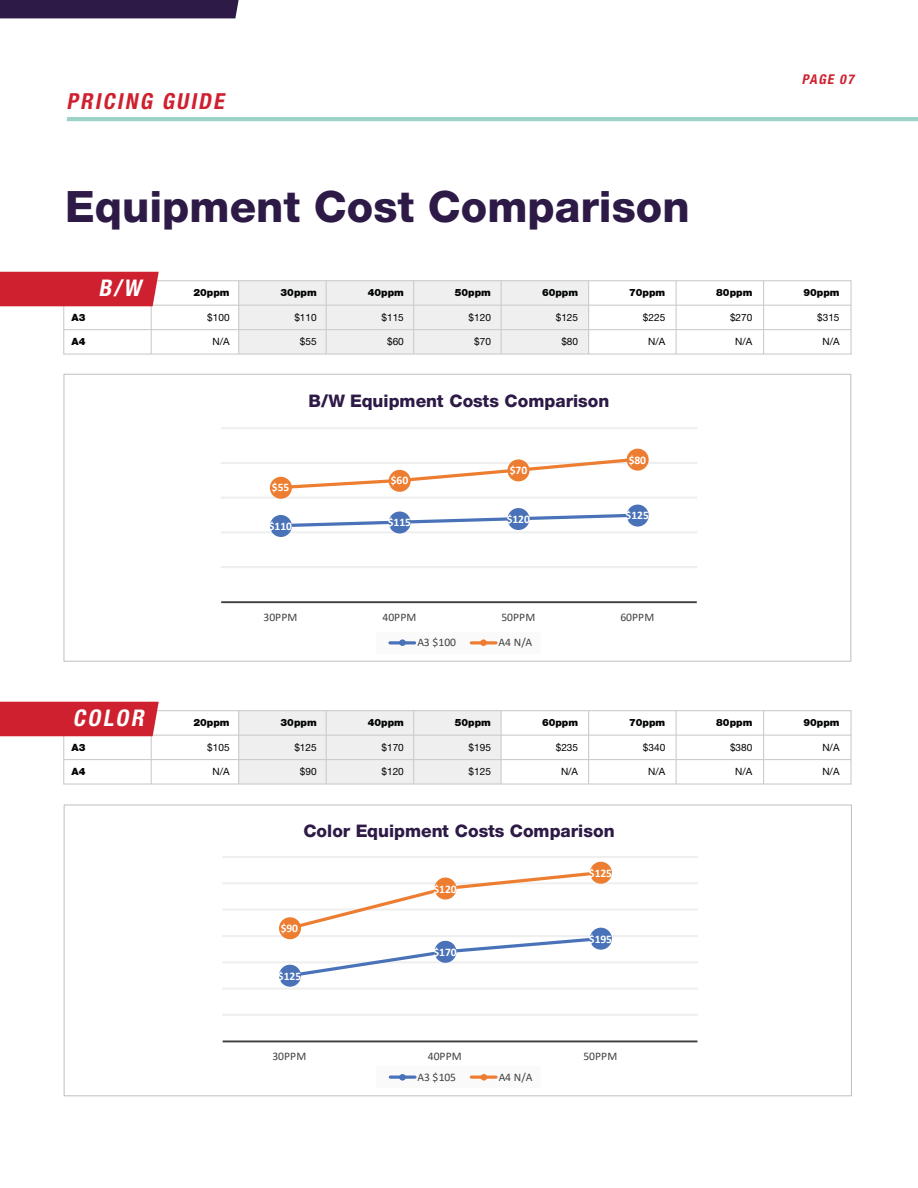
<style>
.page{position:relative;width:918px;height:1188px;background:#fff}
.page>*{position:absolute;margin:0;border:0;box-sizing:border-box;transform-origin:0 0}
.t1{font:800 43.35px "Helvetica Neue LT Std";color:#2d1a46}
.t2{font:italic 700 condensed 22.95px "Helvetica Neue LT Std";color:#fff}
.t3{font:italic 700 condensed 22.2px "Helvetica Neue LT Std";color:#cf202f}
.t4{font:800 17.4px "Helvetica Neue LT Std";letter-spacing:-.005em;color:#2d1a46}
.t5{font:italic 700 condensed 13.5px "Helvetica Neue LT Std";color:#cf202f}
.t6{font:11.55px "Calibri";letter-spacing:-.005em;color:#404141}
.t7{font:700 11.55px "Calibri";letter-spacing:-.005em;color:#fff}
.t8{font:10.05px "Helvetica Neue LT Std";color:#020304}
.t9{font:900 10.05px "Helvetica Neue LT Std";color:#020304}
</style>
<div class="page">
<div style="left:239px;top:281px;width:350px;height:73px;background:#efefef"></div>
<div style="left:0;top:0;width:239px;height:18px;background:#2d1a46"></div>
<hr style="left:67px;top:117px;width:851px;height:4px;background:#9dd2c9">
<div style="left:63px;top:280px;width:789px;height:75px;border:1px solid #cdcccc"></div>
<hr style="left:64px;top:329px;width:787px;height:1px;background:#cdcccc">
<hr style="left:64px;top:305px;width:787px;height:1px;background:#cdcccc">
<hr style="left:763px;top:281px;width:1px;height:73px;background:#cdcccc">
<hr style="left:676px;top:281px;width:1px;height:73px;background:#cdcccc">
<hr style="left:588px;top:281px;width:1px;height:73px;background:#cdcccc">
<hr style="left:501px;top:281px;width:1px;height:73px;background:#cdcccc">
<hr style="left:413px;top:281px;width:1px;height:73px;background:#cdcccc">
<hr style="left:326px;top:281px;width:1px;height:73px;background:#cdcccc">
<hr style="left:238px;top:281px;width:1px;height:73px;background:#cdcccc">
<hr style="left:151px;top:281px;width:1px;height:73px;background:#cdcccc">
<div style="left:0;top:272px;width:159px;height:34px;background:#cf202f"></div>
<div style="left:239px;top:711px;width:262px;height:73px;background:#efefef"></div>
<div style="left:63px;top:710px;width:789px;height:75px;border:1px solid #cdcccc"></div>
<hr style="left:64px;top:759px;width:787px;height:1px;background:#cdcccc">
<hr style="left:64px;top:735px;width:787px;height:1px;background:#cdcccc">
<hr style="left:763px;top:711px;width:1px;height:73px;background:#cdcccc">
<hr style="left:676px;top:711px;width:1px;height:73px;background:#cdcccc">
<hr style="left:588px;top:711px;width:1px;height:73px;background:#cdcccc">
<hr style="left:501px;top:711px;width:1px;height:73px;background:#cdcccc">
<hr style="left:413px;top:711px;width:1px;height:73px;background:#cdcccc">
<hr style="left:326px;top:711px;width:1px;height:73px;background:#cdcccc">
<hr style="left:238px;top:711px;width:1px;height:73px;background:#cdcccc">
<hr style="left:151px;top:711px;width:1px;height:73px;background:#cdcccc">
<div style="left:0;top:702px;width:159px;height:34px;background:#cf202f"></div>
<div style="left:221px;top:427px;width:476px;height:2px;border:1px solid #efefef"></div>
<div style="left:221px;top:462px;width:476px;height:2px;border:1px solid #efefef"></div>
<div style="left:221px;top:497px;width:476px;height:2px;border:1px solid #efefef"></div>
<div style="left:221px;top:531px;width:476px;height:2px;border:1px solid #efefef"></div>
<div style="left:221px;top:566px;width:476px;height:2px;border:1px solid #efefef"></div>
<hr style="left:221px;top:601px;width:476px;height:2px;background:#404141">
<svg style="left:277px;top:512px;width:358px;height:17px"></svg>
<div style="left:270px;top:515px;width:22px;height:22px;background:#4972b8;border-radius:50%"></div>
<div style="left:389px;top:512px;width:22px;height:22px;background:#4972b8;border-radius:50%"></div>
<div style="left:507px;top:508px;width:22px;height:22px;background:#4972b8;border-radius:50%"></div>
<div style="left:627px;top:505px;width:22px;height:22px;background:#4972b8;border-radius:50%"></div>
<svg style="left:277px;top:456px;width:358px;height:34px"></svg>
<div style="left:270px;top:477px;width:22px;height:22px;background:#ed7d30;border-radius:50%"></div>
<div style="left:389px;top:470px;width:22px;height:22px;background:#ed7d30;border-radius:50%"></div>
<div style="left:507px;top:459px;width:22px;height:22px;background:#ed7d30;border-radius:50%"></div>
<div style="left:627px;top:449px;width:22px;height:22px;background:#ed7d30;border-radius:50%"></div>
<div style="left:377px;top:632px;width:164px;height:22px;background:#fafafa"></div>
<hr style="left:390px;top:641px;width:25px;height:3px;background:#4972b8">
<div style="left:399px;top:639px;width:7px;height:7px;background:#4972b8;border-radius:50%"></div>
<hr style="left:471px;top:641px;width:25px;height:3px;background:#ed7d30">
<div style="left:480px;top:639px;width:7px;height:7px;background:#ed7d30;border-radius:50%"></div>
<div style="left:222px;top:856px;width:476px;height:2px;border:1px solid #efefef"></div>
<div style="left:222px;top:882px;width:476px;height:2px;border:1px solid #efefef"></div>
<div style="left:222px;top:908px;width:476px;height:3px;border:1px solid #efefef"></div>
<div style="left:222px;top:935px;width:476px;height:2px;border:1px solid #efefef"></div>
<div style="left:222px;top:961px;width:476px;height:2px;border:1px solid #efefef"></div>
<div style="left:222px;top:988px;width:476px;height:2px;border:1px solid #efefef"></div>
<div style="left:222px;top:1014px;width:476px;height:2px;border:1px solid #efefef"></div>
<hr style="left:222px;top:1040px;width:475px;height:2px;background:#404141">
<div style="left:279px;top:965px;width:22px;height:22px;background:#4972b8;border-radius:50%"></div>
<div style="left:590px;top:928px;width:22px;height:22px;background:#4972b8;border-radius:50%"></div>
<svg style="left:286px;top:869px;width:318px;height:110px"></svg>
<div style="left:279px;top:917px;width:22px;height:22px;background:#ed7d30;border-radius:50%"></div>
<div style="left:434px;top:878px;width:22px;height:22px;background:#ed7d30;border-radius:50%"></div>
<div style="left:590px;top:862px;width:22px;height:22px;background:#ed7d30;border-radius:50%"></div>
<div style="left:377px;top:1066px;width:164px;height:22px;background:#fafafa"></div>
<hr style="left:390px;top:1076px;width:25px;height:3px;background:#4972b8">
<div style="left:399px;top:1074px;width:7px;height:7px;background:#4972b8;border-radius:50%"></div>
<hr style="left:471px;top:1076px;width:25px;height:3px;background:#ed7d30">
<div style="left:481px;top:1074px;width:6px;height:7px;background:#ed7d30;border-radius:50%"></div>
<h3 class="t3" style="left:67px;top:88px;width:163px">PRICING GUIDE</h3>
<h1 class="t1" style="left:65px;top:180px;width:626px">Equipment Cost Comparison</h1>
<h3 class="t5" style="left:802px;top:71px;width:56px">PAGE 07</h3>
<p class="t9" style="left:71px;top:311px;width:15px">A3</p>
<p class="t9" style="left:71px;top:335px;width:15px">A4</p>
<h2 class="t2" style="left:98px;top:274px;width:49px">B/W</h2>
<h2 class="t2" style="left:73px;top:704px;width:77px">COLOR</h2>
<p class="t9" style="left:71px;top:741px;width:15px">A3</p>
<p class="t9" style="left:71px;top:765px;width:15px">A4</p>
<p class="t9" style="left:193px;top:287px;width:38px">20ppm</p>
<p class="t9" style="left:281px;top:287px;width:38px">30ppm</p>
<p class="t9" style="left:368px;top:287px;width:38px">40ppm</p>
<p class="t9" style="left:455px;top:287px;width:38px">50ppm</p>
<p class="t9" style="left:542px;top:287px;width:38px">60ppm</p>
<p class="t9" style="left:629px;top:287px;width:38px">70ppm</p>
<p class="t9" style="left:716px;top:287px;width:38px">80ppm</p>
<p class="t9" style="left:803px;top:287px;width:38px">90ppm</p>
<p class="t8" style="left:207px;top:311px;width:24px">$100</p>
<p class="t8" style="left:294px;top:311px;width:24px">$110</p>
<p class="t8" style="left:382px;top:311px;width:24px">$115</p>
<p class="t8" style="left:469px;top:311px;width:24px">$120</p>
<p class="t8" style="left:556px;top:311px;width:24px">$125</p>
<p class="t8" style="left:643px;top:311px;width:24px">$225</p>
<p class="t8" style="left:730px;top:311px;width:24px">$270</p>
<p class="t8" style="left:817px;top:311px;width:24px">$315</p>
<p class="t8" style="left:212px;top:335px;width:19px">N/A</p>
<p class="t8" style="left:300px;top:335px;width:18px">$55</p>
<p class="t8" style="left:387px;top:335px;width:18px">$60</p>
<p class="t8" style="left:474px;top:335px;width:18px">$70</p>
<p class="t8" style="left:561px;top:335px;width:18px">$80</p>
<p class="t8" style="left:648px;top:335px;width:19px">N/A</p>
<p class="t8" style="left:735px;top:335px;width:19px">N/A</p>
<p class="t8" style="left:822px;top:335px;width:19px">N/A</p>
<p class="t7" style="left:272px;top:479px;width:19px">$55</p>
<h3 class="t4" style="left:309px;top:391px;width:302px">B/W Equipment Costs Comparison</h3>
<p class="t7" style="left:391px;top:472px;width:19px">$60</p>
<p class="t7" style="left:510px;top:462px;width:19px">$70</p>
<p class="t7" style="left:629px;top:452px;width:19px">$80</p>
<p class="t7" style="left:269px;top:518px;width:25px">$110</p>
<p class="t7" style="left:388px;top:514px;width:25px">$115</p>
<p class="t7" style="left:507px;top:511px;width:25px">$120</p>
<p class="t7" style="left:626px;top:507px;width:25px">$125</p>
<p class="t6" style="left:264px;top:609px;width:35px">30PPM</p>
<p class="t6" style="left:383px;top:609px;width:35px">40PPM</p>
<p class="t6" style="left:502px;top:609px;width:35px">50PPM</p>
<p class="t6" style="left:620px;top:609px;width:35px">60PPM</p>
<p class="t6" style="left:417px;top:634px;width:40px">A3 $100</p>
<p class="t6" style="left:499px;top:634px;width:35px">A4 N/A</p>
<p class="t9" style="left:193px;top:717px;width:38px">20ppm</p>
<p class="t9" style="left:281px;top:717px;width:38px">30ppm</p>
<p class="t9" style="left:368px;top:717px;width:38px">40ppm</p>
<p class="t9" style="left:455px;top:717px;width:38px">50ppm</p>
<p class="t9" style="left:542px;top:717px;width:38px">60ppm</p>
<p class="t9" style="left:629px;top:717px;width:38px">70ppm</p>
<p class="t9" style="left:716px;top:717px;width:38px">80ppm</p>
<p class="t9" style="left:803px;top:717px;width:38px">90ppm</p>
<p class="t8" style="left:207px;top:741px;width:24px">$105</p>
<p class="t8" style="left:294px;top:741px;width:24px">$125</p>
<p class="t8" style="left:382px;top:741px;width:24px">$170</p>
<p class="t8" style="left:469px;top:741px;width:24px">$195</p>
<p class="t8" style="left:556px;top:741px;width:24px">$235</p>
<p class="t8" style="left:643px;top:741px;width:24px">$340</p>
<p class="t8" style="left:730px;top:741px;width:24px">$380</p>
<p class="t8" style="left:822px;top:741px;width:19px">N/A</p>
<p class="t8" style="left:212px;top:765px;width:19px">N/A</p>
<p class="t8" style="left:300px;top:765px;width:18px">$90</p>
<p class="t8" style="left:382px;top:765px;width:24px">$120</p>
<p class="t8" style="left:469px;top:765px;width:24px">$125</p>
<p class="t8" style="left:561px;top:765px;width:19px">N/A</p>
<p class="t8" style="left:648px;top:765px;width:19px">N/A</p>
<p class="t8" style="left:735px;top:765px;width:19px">N/A</p>
<p class="t8" style="left:822px;top:765px;width:19px">N/A</p>
<h3 class="t4" style="left:303px;top:820px;width:313px">Color Equipment Costs Comparison</h3>
<p class="t7" style="left:281px;top:920px;width:19px">$90</p>
<p class="t7" style="left:278px;top:968px;width:25px">$125</p>
<p class="t7" style="left:433px;top:881px;width:25px">$120</p>
<p class="t7" style="left:433px;top:944px;width:25px">$170</p>
<p class="t7" style="left:589px;top:865px;width:25px">$125</p>
<p class="t7" style="left:589px;top:931px;width:25px">$195</p>
<p class="t6" style="left:273px;top:1048px;width:35px">30PPM</p>
<p class="t6" style="left:428px;top:1048px;width:35px">40PPM</p>
<p class="t6" style="left:583px;top:1048px;width:35px">50PPM</p>
<p class="t6" style="left:417px;top:1069px;width:40px">A3 $105</p>
<p class="t6" style="left:499px;top:1069px;width:35px">A4 N/A</p>
</div>
